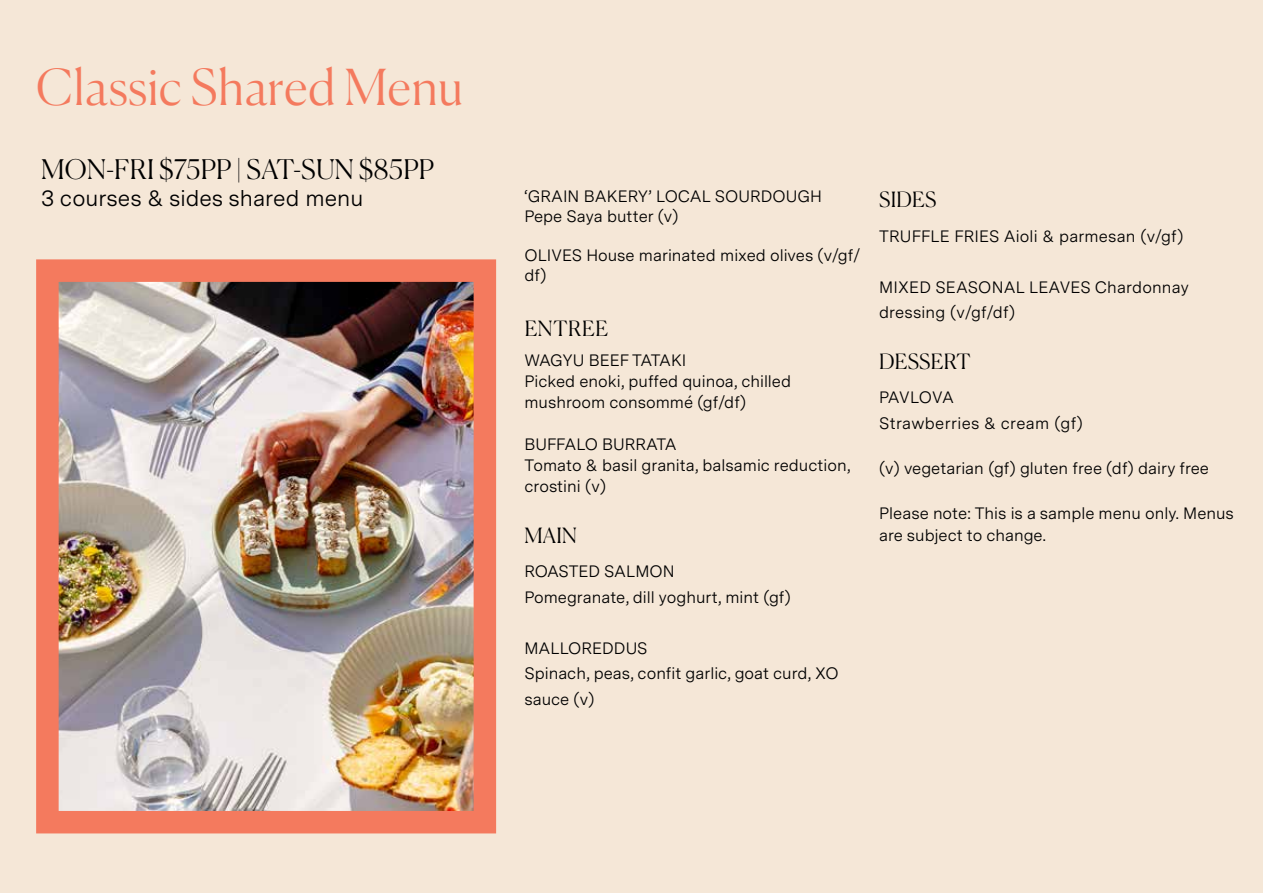
<style>
.page{position:relative;width:1263px;height:893px;background:#f5e7d7}
.page>*{position:absolute;margin:0;border:0;box-sizing:border-box;transform-origin:0 0}
.t1{font:300 49.5px "Canela";letter-spacing:.01em;color:#f47a5e}
.t2{font:300 27px "Canela";letter-spacing:.01em;color:#000}
.t3{font:22.5px "Messina Sans";color:#000}
.t4{font:300 21px "Canela";letter-spacing:.01em;color:#000}
.t5{font:16.5px/25.5px "Messina Sans";color:#000}
.t6{font:16.5px/25.5px "Messina Sans";letter-spacing:.02em;color:#000}
</style>
<div class="page">
<img style="left:59px;top:282px;width:414px;height:528px">
<div style="left:36px;top:259px;width:460px;height:574px;border:22px solid #f47a5e"></div>
<h1 class="t1" style="left:36px;top:48px;width:429px">Classic Shared Menu</h1>
<h2 class="t2" style="left:41px;top:148px;width:394px">MON-FRI $75PP | SAT-SUN $85PP</h2>
<h3 class="t3" style="left:41px;top:181px;width:324px">3 courses &amp; sides shared menu</h3>
<p class="t5" style="left:524px;top:185px;width:299px;line-height:19.8px">‘GRAIN BAKERY’ LOCAL SOURDOUGH<br>Pepe Saya butter (v)</p>
<p class="t5" style="left:524px;top:245px;width:337px;line-height:19.8px">OLIVES House marinated mixed olives (v/gf/ df)</p>
<p class="t4" style="left:525px;top:312px;width:85px">ENTREE</p>
<p class="t5" style="left:524px;top:349px;width:268px;line-height:21px">WAGYU BEEF TATAKI<br>Picked enoki, puffed quinoa, chilled mushroom consommé (gf/df)</p>
<p class="t5" style="left:524px;top:433px;width:327px;line-height:21px">BUFFALO BURRATA<br>Tomato &amp; basil granita, balsamic reduction, crostini (v)</p>
<p class="t4" style="left:524px;top:518px;width:54px">MAIN</p>
<p class="t5" style="left:524px;top:558px;width:268px">ROASTED SALMON<br>Pomegranate, dill yoghurt, mint (gf)</p>
<p class="t5" style="left:524px;top:634px;width:316px">MALLOREDDUS<br>Spinach, peas, confit garlic, goat curd, XO sauce (v)</p>
<p class="t4" style="left:879px;top:183px;width:59px">SIDES</p>
<p class="t5" style="left:879px;top:223px;width:306px">TRUFFLE FRIES Aioli &amp; parmesan (v/gf)</p>
<p class="t5" style="left:879px;top:274px;width:311px">MIXED SEASONAL LEAVES Chardonnay dressing (v/gf/df)</p>
<p class="t4" style="left:879px;top:345px;width:93px">DESSERT</p>
<p class="t6" style="left:879px;top:384px;width:205px">PAVLOVA<br>Strawberries &amp; cream (gf)</p>
<p class="t5" style="left:879px;top:455px;width:331px">(v) vegetarian (gf) gluten free (df) dairy free</p>
<p class="t5" style="left:879px;top:501px;width:356px;line-height:22.5px">Please note: This is a sample menu only. Menus are subject to change.</p>
</div>
